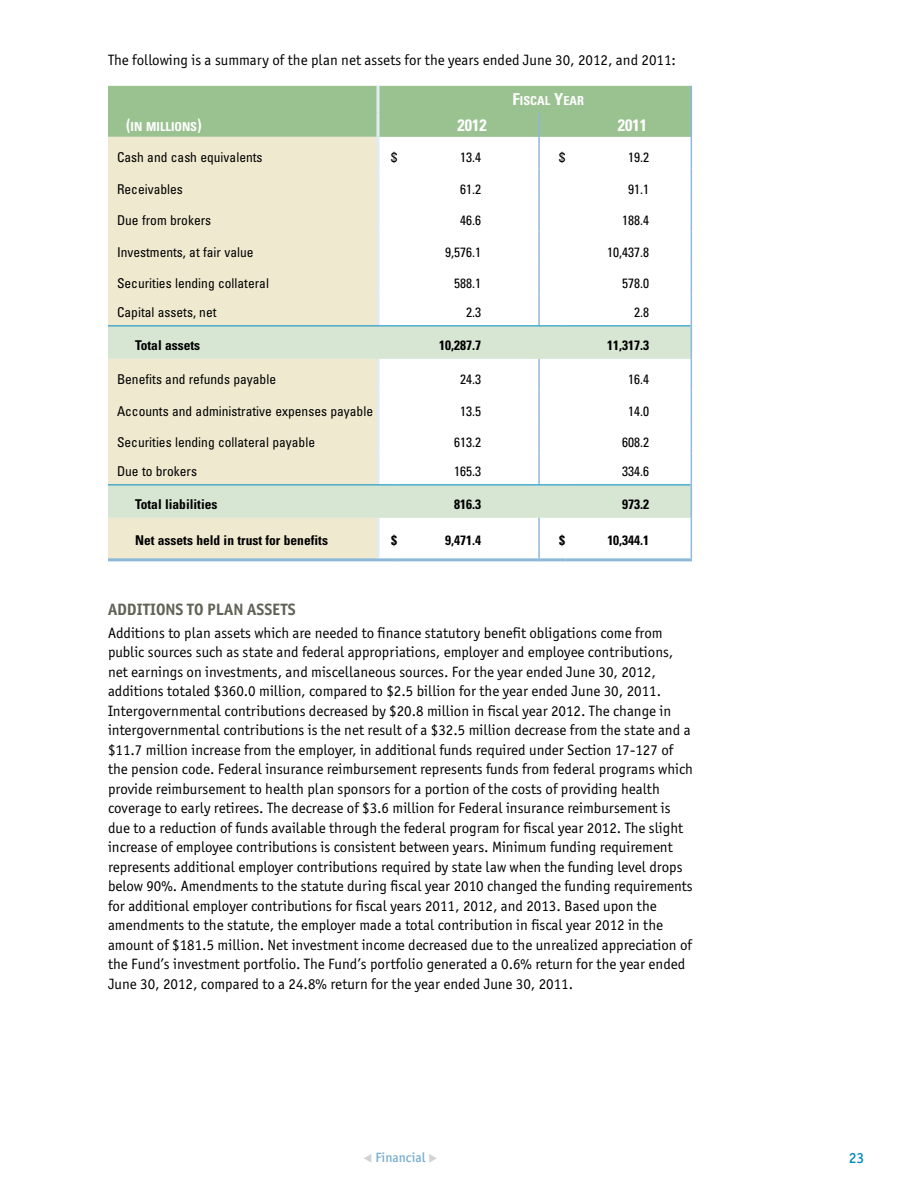
<style>
.page{position:relative;width:918px;height:1188px;background:#fff}
.page>*{position:absolute;margin:0;border:0;box-sizing:border-box;transform-origin:0 0}
.t1{font:700 16.5px "Officina Sans ITC Std";color:#626357}
.t2{font:700 condensed 16.5px "Univers LT Std";color:#fff}
.t3{font:15px/19.5px "Officina Sans ITC Std";color:#000}
.t4{font:500 15px "Officina Sans ITC Std";color:#008abd}
.t5{font:condensed 13.5px "Univers LT Std";color:#000}
.t6{font:700 condensed 13.5px "Univers LT Std";color:#000}
.t7{font:500 13.5px "Officina Sans ITC Std";letter-spacing:.01em;color:#78add3}
.t8{font:700 condensed 12.3px "Univers LT Std";color:#fff}
.s1{font-size:16.5px}
.s2{color:#d1d3d4}
</style>
<div class="page">
<div style="left:108px;top:137px;width:268px;height:421px;background:#eee9cf"></div>
<svg style="left:108px;top:326px;width:583px;height:192px"></svg>
<div style="left:108px;top:86px;width:584px;height:51px;background:#9ac291"></div>
<svg style="left:376px;top:137px;width:4px;height:31px"></svg>
<hr style="left:538px;top:137px;width:2px;height:31px;background:#8cb8da">
<hr style="left:691px;top:137px;width:1px;height:31px;background:#8cb8da">
<svg style="left:376px;top:168px;width:4px;height:32px"></svg>
<hr style="left:538px;top:168px;width:2px;height:32px;background:#8cb8da">
<hr style="left:691px;top:168px;width:1px;height:32px;background:#8cb8da">
<svg style="left:376px;top:200px;width:4px;height:31px"></svg>
<hr style="left:538px;top:200px;width:2px;height:31px;background:#8cb8da">
<hr style="left:691px;top:200px;width:1px;height:31px;background:#8cb8da">
<svg style="left:376px;top:231px;width:4px;height:32px"></svg>
<hr style="left:538px;top:231px;width:2px;height:32px;background:#8cb8da">
<hr style="left:691px;top:231px;width:1px;height:32px;background:#8cb8da">
<svg style="left:376px;top:263px;width:4px;height:31px"></svg>
<hr style="left:538px;top:263px;width:2px;height:31px;background:#8cb8da">
<hr style="left:691px;top:263px;width:1px;height:31px;background:#8cb8da">
<svg style="left:376px;top:294px;width:4px;height:31px"></svg>
<hr style="left:538px;top:294px;width:2px;height:31px;background:#8cb8da">
<hr style="left:691px;top:294px;width:1px;height:32px;background:#8cb8da">
<hr style="left:108px;top:325px;width:270px;height:1px;background:#008abd">
<svg style="left:378px;top:325px;width:19px;height:1px"></svg>
<hr style="left:397px;top:325px;width:142px;height:1px;background:#008abd">
<svg style="left:539px;top:325px;width:26px;height:1px"></svg>
<hr style="left:565px;top:325px;width:126px;height:1px;background:#008abd">
<hr style="left:691px;top:326px;width:1px;height:33px;background:#8cb8da">
<svg style="left:376px;top:359px;width:4px;height:31px"></svg>
<hr style="left:538px;top:359px;width:2px;height:31px;background:#8cb8da">
<hr style="left:691px;top:359px;width:1px;height:31px;background:#8cb8da">
<svg style="left:376px;top:390px;width:4px;height:32px"></svg>
<hr style="left:538px;top:390px;width:2px;height:32px;background:#8cb8da">
<hr style="left:691px;top:390px;width:1px;height:32px;background:#8cb8da">
<svg style="left:376px;top:422px;width:4px;height:31px"></svg>
<hr style="left:538px;top:422px;width:2px;height:31px;background:#8cb8da">
<hr style="left:691px;top:422px;width:1px;height:31px;background:#8cb8da">
<svg style="left:376px;top:453px;width:4px;height:31px"></svg>
<hr style="left:538px;top:453px;width:2px;height:31px;background:#8cb8da">
<hr style="left:691px;top:453px;width:1px;height:32px;background:#8cb8da">
<hr style="left:108px;top:484px;width:270px;height:1px;background:#008abd">
<svg style="left:378px;top:484px;width:19px;height:1px"></svg>
<hr style="left:397px;top:484px;width:142px;height:1px;background:#008abd">
<svg style="left:539px;top:484px;width:26px;height:1px"></svg>
<hr style="left:565px;top:484px;width:126px;height:1px;background:#008abd">
<hr style="left:691px;top:485px;width:1px;height:33px;background:#8cb8da">
<svg style="left:376px;top:518px;width:4px;height:33px"></svg>
<hr style="left:538px;top:518px;width:2px;height:33px;background:#8cb8da">
<hr style="left:691px;top:518px;width:1px;height:33px;background:#8cb8da">
<hr style="left:108px;top:558px;width:270px;height:3px;background:#8cb8da">
<svg style="left:376px;top:551px;width:4px;height:7px"></svg>
<hr style="left:378px;top:558px;width:19px;height:3px;background:#8cb8da">
<hr style="left:397px;top:558px;width:142px;height:3px;background:#8cb8da">
<svg style="left:538px;top:551px;width:2px;height:7px"></svg>
<hr style="left:539px;top:558px;width:26px;height:3px;background:#8cb8da">
<hr style="left:565px;top:558px;width:127px;height:3px;background:#8cb8da">
<p class="t3" style="left:108px;top:50px;width:570px">The following is a summary of the plan net assets for the years ended June 30, 2012, and 2011:</p>
<p class="t8" style="left:513px;top:93px;width:73px"><span class="s1">F</span>ISCAL <span class="s1">Y</span>EAR</p>
<p class="t8" style="left:126px;top:119px;width:77px"><span class="s1">(</span>IN MILLIONS<span class="s1">)</span></p>
<p class="t2" style="left:458px;top:115px;width:31px">2012</p>
<p class="t2" style="left:618px;top:115px;width:31px">2011</p>
<p class="t5" style="left:117px;top:149px;width:147px">Cash and cash equivalents</p>
<p class="t5" style="left:391px;top:149px;width:7px">$</p>
<p class="t5" style="left:460px;top:149px;width:22px">13.4</p>
<p class="t5" style="left:559px;top:149px;width:7px">$</p>
<p class="t5" style="left:628px;top:149px;width:22px">19.2</p>
<p class="t5" style="left:117px;top:181px;width:67px">Receivables</p>
<p class="t5" style="left:460px;top:181px;width:22px">61.2</p>
<p class="t5" style="left:628px;top:181px;width:22px">91.1</p>
<p class="t5" style="left:117px;top:212px;width:96px">Due from brokers</p>
<p class="t5" style="left:460px;top:212px;width:22px">46.6</p>
<p class="t5" style="left:622px;top:212px;width:28px">188.4</p>
<p class="t5" style="left:117px;top:243px;width:138px">Investments, at fair value</p>
<p class="t5" style="left:445px;top:243px;width:37px">9,576.1</p>
<p class="t5" style="left:607px;top:243px;width:43px">10,437.8</p>
<p class="t5" style="left:117px;top:275px;width:154px">Securities lending collateral</p>
<p class="t5" style="left:454px;top:275px;width:28px">588.1</p>
<p class="t5" style="left:622px;top:275px;width:28px">578.0</p>
<p class="t5" style="left:117px;top:303px;width:101px">Capital assets, net</p>
<p class="t5" style="left:466px;top:303px;width:16px">2.3</p>
<p class="t5" style="left:634px;top:303px;width:16px">2.8</p>
<p class="t6" style="left:135px;top:337px;width:67px">Total assets</p>
<p class="t6" style="left:439px;top:337px;width:43px">10,287.7</p>
<p class="t6" style="left:607px;top:337px;width:43px">11,317.3</p>
<p class="t5" style="left:117px;top:371px;width:161px">Benefits and refunds payable</p>
<p class="t5" style="left:460px;top:371px;width:22px">24.3</p>
<p class="t5" style="left:628px;top:371px;width:22px">16.4</p>
<p class="t5" style="left:117px;top:402px;width:258px">Accounts and administrative expenses payable</p>
<p class="t5" style="left:460px;top:402px;width:22px">13.5</p>
<p class="t5" style="left:628px;top:402px;width:22px">14.0</p>
<p class="t5" style="left:117px;top:434px;width:200px">Securities lending collateral payable</p>
<p class="t5" style="left:454px;top:434px;width:28px">613.2</p>
<p class="t5" style="left:622px;top:434px;width:28px">608.2</p>
<p class="t5" style="left:117px;top:462px;width:82px">Due to brokers</p>
<p class="t5" style="left:454px;top:462px;width:28px">165.3</p>
<p class="t5" style="left:622px;top:462px;width:28px">334.6</p>
<p class="t6" style="left:135px;top:496px;width:84px">Total liabilities</p>
<p class="t6" style="left:454px;top:496px;width:28px">816.3</p>
<p class="t6" style="left:622px;top:496px;width:28px">973.2</p>
<p class="t6" style="left:135px;top:532px;width:195px">Net assets held in trust for benefits</p>
<p class="t6" style="left:391px;top:532px;width:7px">$</p>
<p class="t6" style="left:445px;top:532px;width:37px">9,471.4</p>
<p class="t6" style="left:559px;top:532px;width:7px">$</p>
<p class="t6" style="left:607px;top:532px;width:43px">10,344.1</p>
<p class="t1" style="left:108px;top:600px;width:10px">ADDITIONS</p>
<p class="t1" style="left:187px;top:600px;width:69px">TO PLAN ASSETS</p>
<p class="t3" style="left:108px;top:623px;width:587px">Additions to plan assets which are needed to finance statutory benefit obligations come from public sources such as state and federal appropriations, employer and employee contributions, net earnings on investments, and miscellaneous sources. For the year ended June 30, 2012, additions totaled $360.0 million, compared to $2.5 billion for the year ended June 30, 2011.<br>Intergovernmental contributions decreased by $20.8 million in fiscal year 2012. The change in intergovernmental contributions is the net result of a $32.5 million decrease from the state and a $11.7 million increase from the employer, in additional funds required under Section 17-127 of the pension code. Federal insurance reimbursement represents funds from federal programs which provide reimbursement to health plan sponsors for a portion of the costs of providing health coverage to early retirees. The decrease of $3.6 million for Federal insurance reimbursement is due to a reduction of funds available through the federal program for fiscal year 2012. The slight increase of employee contributions is consistent between years. Minimum funding requirement represents additional employer contributions required by state law when the funding level drops below 90%. Amendments to the statute during fiscal year 2010 changed the funding requirements for additional employer contributions for fiscal years 2011, 2012, and 2013. Based upon the amendments to the statute, the employer made a total contribution in fiscal year 2012 in the amount of $181.5 million. Net investment income decreased due to the unrealized appreciation of the Fund’s investment portfolio. The Fund’s portfolio generated a 0.6% return for the year ended June 30, 2012, compared to a 24.8% return for the year ended June 30, 2011.</p>
<p class="t7" style="left:363px;top:1149px;width:76px"><span class="s2">▼</span> Financial <span class="s2">◆</span></p>
<p class="t4" style="left:849px;top:1149px;width:17px">23</p>
</div>
